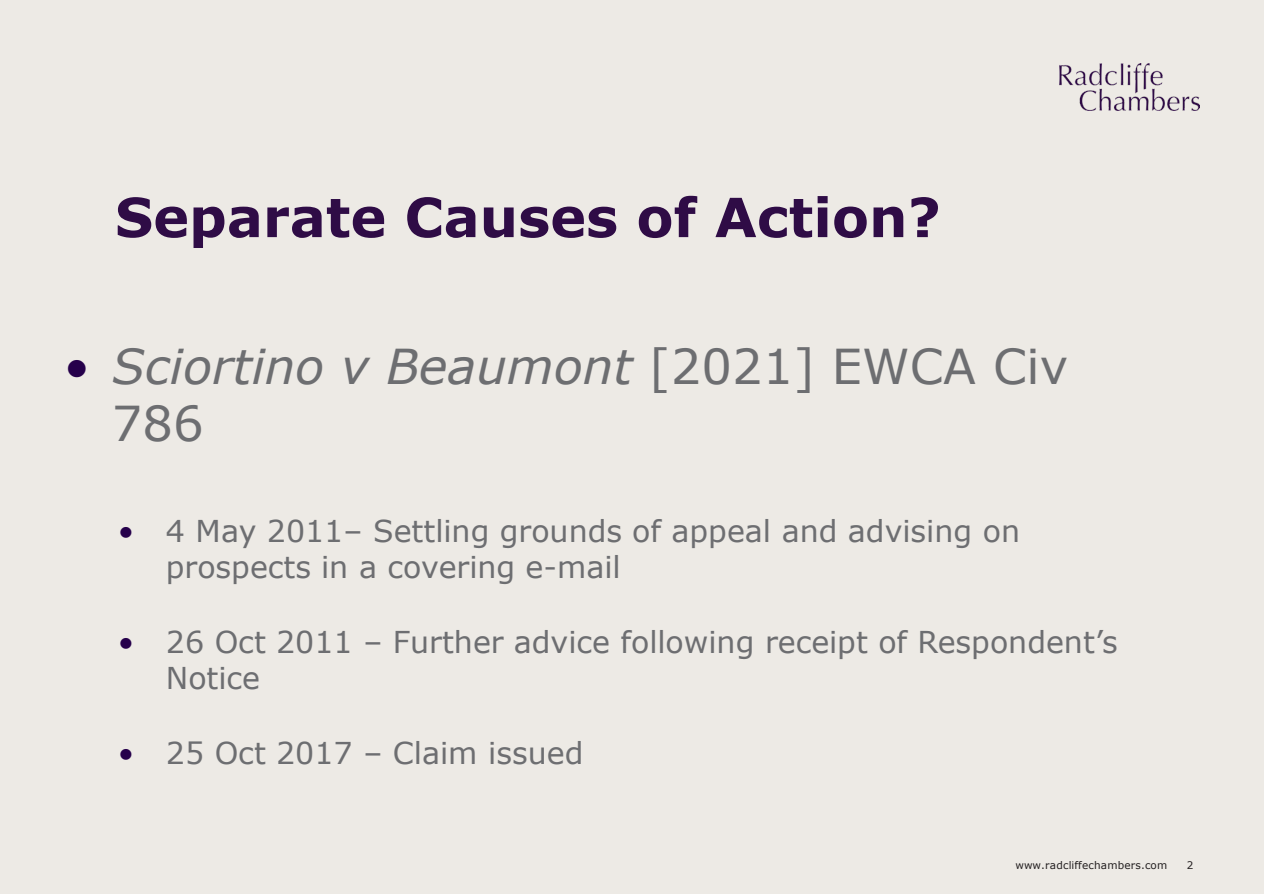
<style>
.page{position:relative;width:1264px;height:894px;background:#fff}
.page>*{position:absolute;margin:0;border:0;box-sizing:border-box;transform-origin:0 0}
.t1{font:700 54px "Verdana";color:#2f0c46}
.t2{font:italic 48px/57.6px "Verdana";color:#6d6e71}
.t3{font:30px/36px "Verdana";color:#6d6e71}
.t4{font:10.5px "Verdana";letter-spacing:.015em;color:#231f20}
.s1{font-style:normal;color:#26004b}
.s2{font-style:normal}
.s3{color:#26004b}
</style>
<div class="page">
<div style="left:0;top:0;width:1263px;height:893px;background:#edeae5"></div>
<img style="left:1059px;top:64px;width:140px;height:46px">
<h2 class="t1" style="left:115px;top:179px;width:827px">Separate Causes of Action?</h2>
<p class="t2" style="left:112px;top:337px;width:957px;text-indent:-48px"><span class="s1">•</span> Sciortino v Beaumont <span class="s2">[2021] EWCA Civ<br>786</span></p>
<p class="t3" style="left:166px;top:512px;width:855px;text-indent:-48px"><span class="s3">•</span> 4 May 2011– Settling grounds of appeal and advising on prospects in a covering e-mail</p>
<p class="t3" style="left:166px;top:623px;width:953px;text-indent:-48px"><span class="s3">•</span> 26 Oct 2011 – Further advice following receipt of Respondent’s<br>Notice</p>
<p class="t3" style="left:118px;top:734px;width:467px"><span class="s3">•</span> 25 Oct 2017 – Claim issued</p>
<p class="t4" style="left:1015px;top:858px;width:153px">www.radcliffechambers.com</p>
<p class="t4" style="left:1186px;top:858px;width:8px">2</p>
</div>
